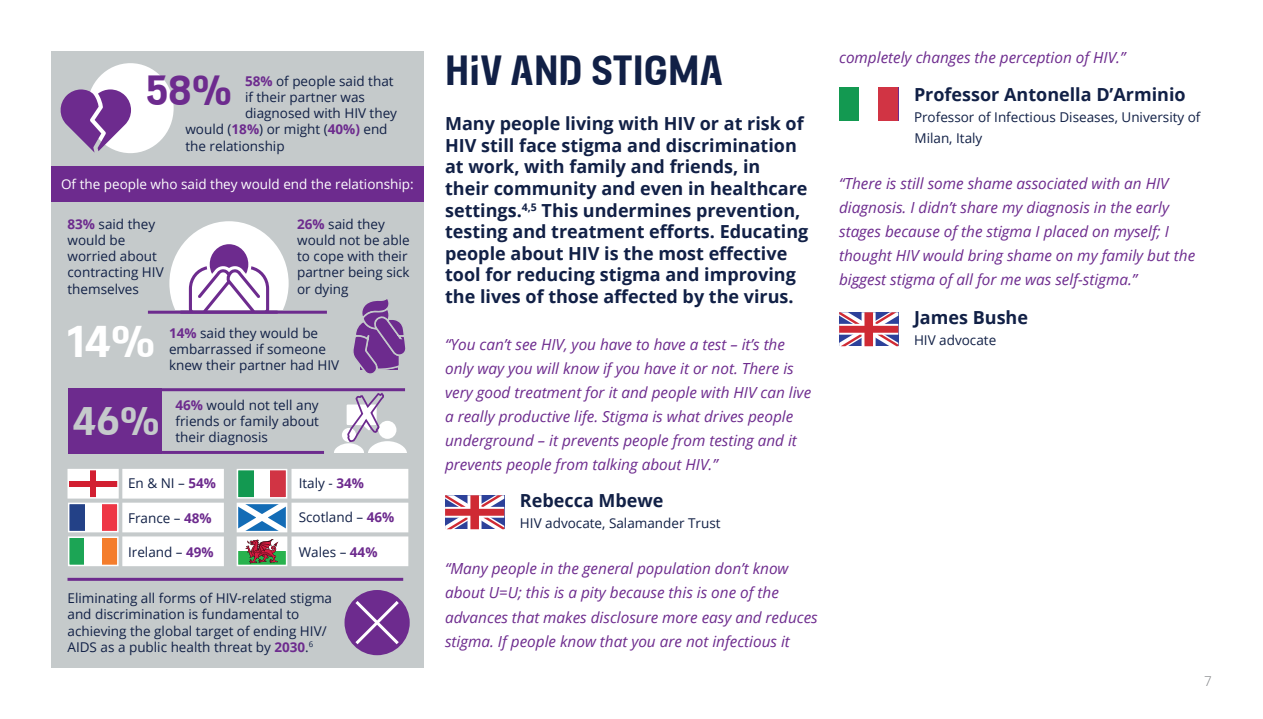
<style>
.page{position:relative;width:1263px;height:719px;background:#fff}
.page>*{position:absolute;margin:0;border:0;box-sizing:border-box;transform-origin:0 0}
.t1{font:700 47.4px "Breakthrough";color:#fff;scale:1.05 1}
.t2{font:700 45px "Breakthrough";color:#112046}
.t3{font:700 45px "Breakthrough";color:#6d2b8e}
.t4{font:700 42.6px "Breakthrough";color:#c5cacb;scale:1.05 1}
.t5{font:700 18px/21.6px "Open Sans";color:#112046}
.t6{font:italic 15.3px/24px "Open Sans";color:#6d2b8e}
.t7{font:13.5px/16.2px "Open Sans";color:#112046}
.t8{font:13.5px "Open Sans";color:#fff}
.t9{font:300 13.5px "Open Sans";color:#808285}
.s1{font-weight:700;color:#6d2b8e}
</style>
<div class="page">
<div style="left:51px;top:51px;width:373px;height:617px;background:#c5cacb"></div>
<div style="left:169px;top:221px;width:120px;height:124px;background:#fff;border-radius:50%"></div>
<div style="left:166px;top:310px;width:136px;height:41px;background:#c5cacb"></div>
<div style="left:87px;top:63px;width:87px;height:90px;background:#fff;border-radius:50%"></div>
<div style="left:839px;top:87px;width:20px;height:34px;background:#139951"></div>
<div style="left:879px;top:87px;width:19px;height:34px;background:#d13444"></div>
<svg style="left:839px;top:312px;width:59px;height:34px"></svg>
<svg style="left:60px;top:89px;width:71px;height:64px"></svg>
<svg style="left:445px;top:495px;width:59px;height:34px"></svg>
<div style="left:51px;top:166px;width:373px;height:35px;background:#6d2b8e"></div>
<svg style="left:180px;top:244px;width:98px;height:67px"></svg>
<hr style="left:148px;top:311px;width:179px;height:3px;background:#6d2b8e">
<hr style="left:68px;top:577px;width:335px;height:3px;background:#6d2b8e">
<hr style="left:69px;top:388px;width:336px;height:3px;background:#6d2b8e">
<hr style="left:162px;top:451px;width:162px;height:3px;background:#6d2b8e">
<svg style="left:353px;top:299px;width:53px;height:75px"></svg>
<div style="left:68px;top:388px;width:94px;height:66px;background:#6d2b8e"></div>
<div style="left:344px;top:590px;width:66px;height:65px;background:#6d2b8e;border-radius:50%"></div>
<svg style="left:352px;top:597px;width:50px;height:50px"></svg>
<div style="left:291px;top:469px;width:117px;height:29px;background:#fff"></div>
<div style="left:291px;top:502px;width:117px;height:30px;background:#fff;border:2px solid #fff"></div>
<div style="left:291px;top:536px;width:117px;height:30px;background:#fff;border:2px solid #fff"></div>
<div style="left:237px;top:469px;width:17px;height:29px;background:#139951"></div>
<div style="left:254px;top:469px;width:16px;height:29px;background:#fff"></div>
<div style="left:270px;top:469px;width:17px;height:29px;background:#d13444"></div>
<div style="left:237px;top:469px;width:50px;height:29px;border:2px solid #fff"></div>
<svg style="left:240px;top:505px;width:44px;height:24px"></svg>
<div style="left:237px;top:502px;width:50px;height:30px;border:2px solid #fff"></div>
<div style="left:237px;top:537px;width:50px;height:28px;background:#fff"></div>
<div style="left:237px;top:551px;width:50px;height:14px;background:#28b24d"></div>
<svg style="left:245px;top:539px;width:33px;height:24px"></svg>
<div style="left:237px;top:536px;width:50px;height:30px;border:2px solid #fff"></div>
<div style="left:122px;top:469px;width:102px;height:29px;background:#fff"></div>
<div style="left:122px;top:502px;width:102px;height:30px;background:#fff;border:2px solid #fff"></div>
<div style="left:122px;top:536px;width:102px;height:30px;background:#fff;border:2px solid #fff"></div>
<div style="left:69px;top:537px;width:15px;height:28px;background:#1ca555"></div>
<div style="left:84px;top:537px;width:19px;height:28px;background:#fff"></div>
<div style="left:103px;top:537px;width:15px;height:28px;background:#f47d2c"></div>
<div style="left:68px;top:536px;width:51px;height:30px;border:2px solid #fff"></div>
<div style="left:69px;top:503px;width:49px;height:28px;background:#ee3645"></div>
<div style="left:69px;top:503px;width:32px;height:28px;background:#fff"></div>
<div style="left:69px;top:503px;width:16px;height:28px;background:#234187"></div>
<div style="left:68px;top:502px;width:51px;height:30px;border:2px solid #fff"></div>
<div style="left:68px;top:469px;width:50px;height:29px;background:#fff"></div>
<div style="left:90px;top:469px;width:6px;height:29px;background:#d21f31"></div>
<div style="left:68px;top:480px;width:50px;height:6px;background:#d21f31"></div>
<div style="left:68px;top:469px;width:51px;height:29px;border:2px solid #fff"></div>
<svg style="left:334px;top:391px;width:73px;height:62px"></svg>
<h2 class="t3" style="left:146px;top:62px;width:88px">58%</h2>
<p class="t7" style="left:245px;top:72px;width:150px"><span class="s1">58%</span> of people said that</p>
<p class="t7" style="left:245px;top:89px;width:121px">if their partner was</p>
<p class="t7" style="left:245px;top:105px;width:154px">diagnosed with HIV they</p>
<p class="t7" style="left:185px;top:121px;width:204px">would (<span class="s1">18%</span>) or might (<span class="s1">40%)</span> end</p>
<p class="t7" style="left:185px;top:137px;width:101px">the relationship</p>
<p class="t8" style="left:61px;top:175px;width:354px">Of the people who said they would end the relationship:</p>
<p class="t7" style="left:68px;top:215px;width:98px"><span class="s1">83%</span> said they would be worried about contracting HIV themselves</p>
<p class="t7" style="left:297px;top:215px;width:114px"><span class="s1">26%</span> said they would not be able to cope with their partner being sick or dying</p>
<p class="t7" style="left:169px;top:324px;width:172px"><span class="s1">14%</span> said they would be embarrassed if someone knew their partner had HIV</p>
<h3 class="t4" style="left:73px;top:394px;width:85px">46%</h3>
<h1 class="t1" style="left:68px;top:311px;width:85px">14%</h1>
<p class="t7" style="left:176px;top:396px;width:145px;text-align:justify"><span class="s1">46%</span> would not tell any friends or family about their diagnosis</p>
<p class="t7" style="left:128px;top:475px;width:89px">En &amp; NI – <span class="s1">54%</span></p>
<p class="t7" style="left:128px;top:509px;width:85px">France – <span class="s1">48%</span></p>
<p class="t7" style="left:128px;top:544px;width:87px">Ireland – <span class="s1">49%</span></p>
<p class="t7" style="left:299px;top:474px;width:67px">Italy - <span class="s1">34%</span></p>
<p class="t7" style="left:299px;top:509px;width:97px">Scotland – <span class="s1">46%</span></p>
<p class="t7" style="left:299px;top:543px;width:80px">Wales – <span class="s1">44%</span></p>
<p class="t7" style="left:68px;top:590px;width:266px">Eliminating all forms of HIV-related stigma and discrimination is fundamental to achieving the global target of ending HIV/ AIDS as a public health threat by <span class="s1">2030</span>.<sup>6</sup></p>
<h2 class="t2" style="left:445px;top:42px;width:280px">HIV AND STIGMA</h2>
<p class="t5" style="left:445px;top:112px;width:365px">Many people living with HIV or at risk of HIV still face stigma and discrimination at work, with family and friends, in their community and even in healthcare settings.<sup>4,5</sup> This undermines prevention, testing and treatment efforts. Educating people about HIV is the most effective tool for reducing stigma and improving the lives of those affected by the virus.</p>
<p class="t6" style="left:445px;top:331px;width:368px">“You can’t see HIV, you have to have a test – it’s the only way you will know if you have it or not. There is very good treatment for it and people with HIV can live a really productive life. Stigma is what drives people underground – it prevents people from testing and it prevents people from talking about HIV.”</p>
<p class="t5" style="left:520px;top:489px;width:145px">Rebecca Mbewe</p>
<p class="t7" style="left:520px;top:514px;width:202px">HIV advocate, Salamander Trust</p>
<p class="t6" style="left:445px;top:556px;width:374px">“Many people in the general population don’t know about U=U; this is a pity because this is one of the advances that makes disclosure more easy and reduces stigma. If people know that you are not infectious it</p>
<p class="t6" style="left:839px;top:45px;width:288px">completely changes the perception of HIV.”</p>
<p class="t5" style="left:914px;top:83px;width:273px">Professor Antonella D’Arminio</p>
<p class="t7" style="left:914px;top:106px;width:288px;line-height:21px">Professor of Infectious Diseases, University of<br>Milan, Italy</p>
<p class="t6" style="left:839px;top:171px;width:358px">“There is still some shame associated with an HIV diagnosis. I didn’t share my diagnosis in the early stages because of the stigma I placed on myself; I thought HIV would bring shame on my family but the biggest stigma of all for me was self-stigma.”</p>
<p class="t5" style="left:914px;top:306px;width:116px">James Bushe</p>
<p class="t7" style="left:914px;top:331px;width:84px">HIV advocate</p>
<p class="t9" style="left:1204px;top:671px;width:9px">7</p>
</div>
